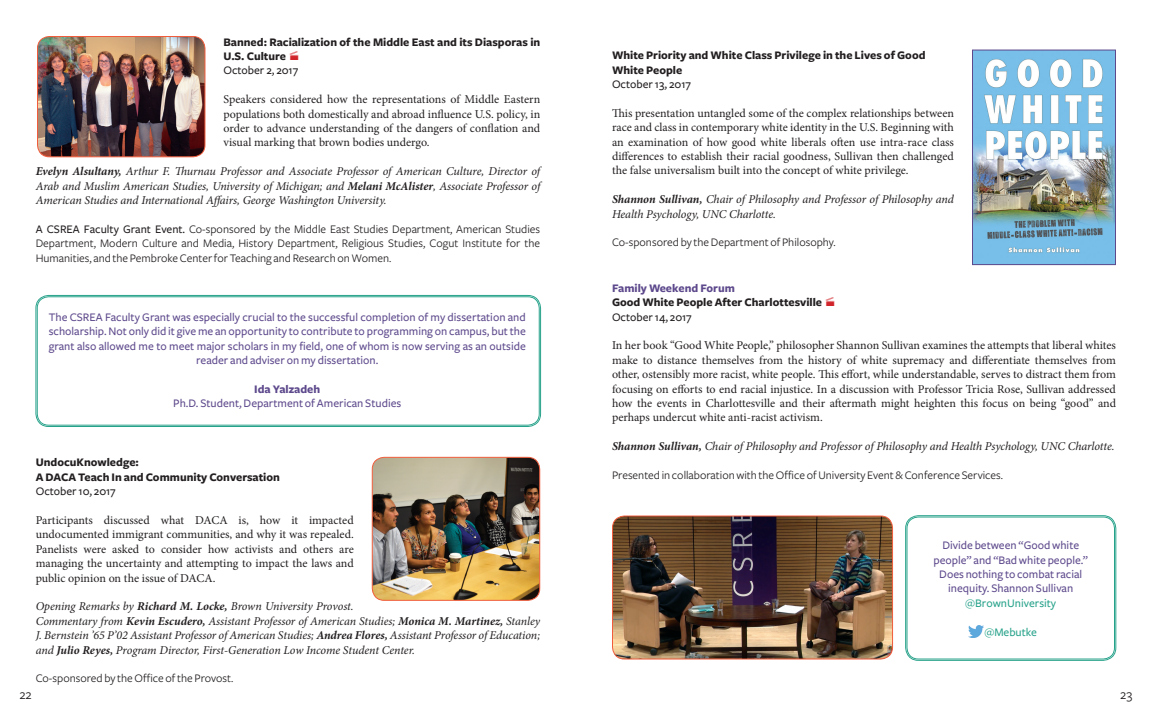
<style>
.page{position:relative;width:1152px;height:720px;background:#fff}
.page>*{position:absolute;margin:0;border:0;box-sizing:border-box;transform-origin:0 0}
.t1{font:14px "Freight Sans";color:#231f20}
.t2{font:12px/14.4px "Minion Pro";color:#231f20;text-align:justify}
.t3{font:italic 12px/14.4px "Minion Pro";letter-spacing:-.01em;color:#231f20}
.t4{font:500 12px/14.4px "Freight Sans";color:#5d498c;text-align:center}
.t5{font:12px/14.4px "Freight Sans";color:#231f20;text-align:justify}
.t6{font:700 12px/14.4px "Freight Sans";color:#231f20}
.t7{font:500 12px "Freight Sans";color:#231f20}
.t8{font:500 12px "Freight Sans";color:#27a28a}
.t9{font:700 12px "Freight Sans";color:#5d498c}
.s1{color:#d1232a}
.s2{font-weight:500}
.s3{font-weight:700}
.s4{color:#5d498c}
</style>
<div class="page">
<div style="left:37px;top:296px;width:503px;height:130px;border:1px solid #27a28a;border-radius:11px"></div>
<img style="left:38px;top:36px;width:167px;height:121px">
<div style="left:37px;top:36px;width:168px;height:121px;border:1px solid #f15d3c;border-radius:12px"></div>
<img style="left:372px;top:457px;width:168px;height:143px">
<div style="left:372px;top:457px;width:168px;height:144px;border:1px solid #f15d3c;border-radius:12px"></div>
<img style="left:612px;top:516px;width:281px;height:142px">
<div style="left:612px;top:516px;width:281px;height:144px;border:1px solid #f15d3c;border-radius:12px"></div>
<div style="left:905px;top:516px;width:211px;height:145px;border:1px solid #27a28a;border-radius:13px"></div>
<div style="left:906px;top:517px;width:209px;height:143px;border:1px solid #27a28a;border-radius:12px"></div>
<img style="left:969px;top:625px;width:14px;height:13px">
<img style="left:974px;top:52px;width:140px;height:211px">
<div style="left:972px;top:50px;width:144px;height:215px;border:1px solid #5d498c"></div>
<p class="t6" style="left:223px;top:35px;width:318px">Banned: Racialization of the Middle East and its Diasporas in<br>U.S. Culture <span class="s1">•<br></span><span class="s2">October 2, 2017</span></p>
<p class="t2" style="left:223px;top:92px;width:318px">Speakers considered how the representations of Middle Eastern populations both domestically and abroad influence U.S. policy, in order to advance understanding of the dangers of conflation and visual marking that brown bodies undergo.</p>
<p class="t3" style="left:36px;top:164px;width:506px;text-align:justify"><span class="s3">Evelyn Alsultany,</span> Arthur F. Thurnau Professor and Associate Professor of American Culture, Director of Arab and Muslim American Studies, University of Michigan; and <span class="s3">Melani McAlister</span>, Associate Professor of American Studies and International Affairs, George Washington University.</p>
<p class="t5" style="left:36px;top:222px;width:506px"><span class="s2">A CSREA Faculty Grant Event.</span> Co-sponsored by the Middle East Studies Department, American Studies Department, Modern Culture and Media, History Department, Religious Studies, Cogut Institute for the Humanities, and the Pembroke Center for Teaching and Research on Women.</p>
<p class="t4" style="left:49px;top:310px;width:479px">The CSREA Faculty Grant was especially crucial to the successful completion of my dissertation and scholarship. Not only did it give me an opportunity to contribute to programming on campus, but the grant also allowed me to meet major scholars in my field, one of whom is now serving as an outside reader and adviser on my dissertation.</p>
<p class="t9" style="left:254px;top:383px;width:67px">Ida Yalzadeh</p>
<p class="t4" style="left:173px;top:397px;width:230px">Ph.D. Student, Department of American Studies</p>
<p class="t6" style="left:36px;top:456px;width:246px">UndocuKnowledge:<br>A DACA Teach In and Community Conversation</p>
<p class="t7" style="left:36px;top:485px;width:82px">October 10, 2017</p>
<p class="t2" style="left:36px;top:513px;width:320px">Participants discussed what DACA is, how it impacted undocumented immigrant communities, and why it was repealed.<br>Panelists were asked to consider how activists and others are managing the uncertainty and attempting to impact the laws and public opinion on the issue of DACA.</p>
<p class="t3" style="left:36px;top:599px;width:506px">Opening Remarks by <span class="s3">Richard M. Locke,</span> Brown University Provost.<br>Commentary from <span class="s3">Kevin Escudero,</span> Assistant Professor of American Studies; <span class="s3">Monica M. Martinez,</span> Stanley J. Bernstein ’65 P’02 Assistant Professor of American Studies; <span class="s3">Andrea Flores,</span> Assistant Professor of Education; and <span class="s3">Julio Reyes,</span> Program Director, First-Generation Low Income Student Center.</p>
<p class="t5" style="left:36px;top:672px;width:199px">Co-sponsored by the Office of the Provost.</p>
<p class="t6" style="left:612px;top:48px;width:315px">White Priority and White Class Privilege in the Lives of Good<br>White People</p>
<p class="t7" style="left:612px;top:77px;width:80px">October 13, 2017</p>
<p class="t2" style="left:612px;top:106px;width:344px">This presentation untangled some of the complex relationships between race and class in contemporary white identity in the U.S. Beginning with an examination of how good white liberals often use intra-race class differences to establish their racial goodness, Sullivan then challenged the false universalism built into the concept of white privilege.</p>
<p class="t3" style="left:612px;top:192px;width:344px"><span class="s3">Shannon Sullivan,</span> Chair of Philosophy and Professor of Philosophy and<br>Health Psychology, UNC Charlotte.</p>
<p class="t5" style="left:612px;top:235px;width:225px">Co-sponsored by the Department of Philosophy.</p>
<p class="t6" style="left:612px;top:281px;width:226px"><span class="s4">Family Weekend Forum<br></span>Good White People After Charlottesville <span class="s1">•<br></span><span class="s2">October 14, 2017</span></p>
<p class="t2" style="left:612px;top:338px;width:506px">In her book “Good White People,” philosopher Shannon Sullivan examines the attempts that liberal whites make to distance themselves from the history of white supremacy and differentiate themselves from other, ostensibly more racist, white people. This effort, while understandable, serves to distract them from focusing on efforts to end racial injustice. In a discussion with Professor Tricia Rose, Sullivan addressed how the events in Charlottesville and their aftermath might heighten this focus on being “good” and perhaps undercut white anti-racist activism.</p>
<p class="t3" style="left:612px;top:439px;width:504px"><span class="s3">Shannon Sullivan,</span> Chair of Philosophy and Professor of Philosophy and Health Psychology, UNC Charlotte.</p>
<p class="t5" style="left:612px;top:468px;width:393px">Presented in collaboration with the Office of University Event &amp; Conference Services.</p>
<p class="t4" style="left:933px;top:538px;width:156px">Divide between “Good white people” and “Bad white people.”<br>Does nothing to combat racial inequity. Shannon Sullivan</p>
<p class="t8" style="left:965px;top:596px;width:92px">@BrownUniversity</p>
<p class="t8" style="left:984px;top:625px;width:54px">@Mebutke</p>
<p class="t1" style="left:19px;top:687px;width:14px">22</p>
<p class="t1" style="left:1120px;top:687px;width:14px">23</p>
</div>
